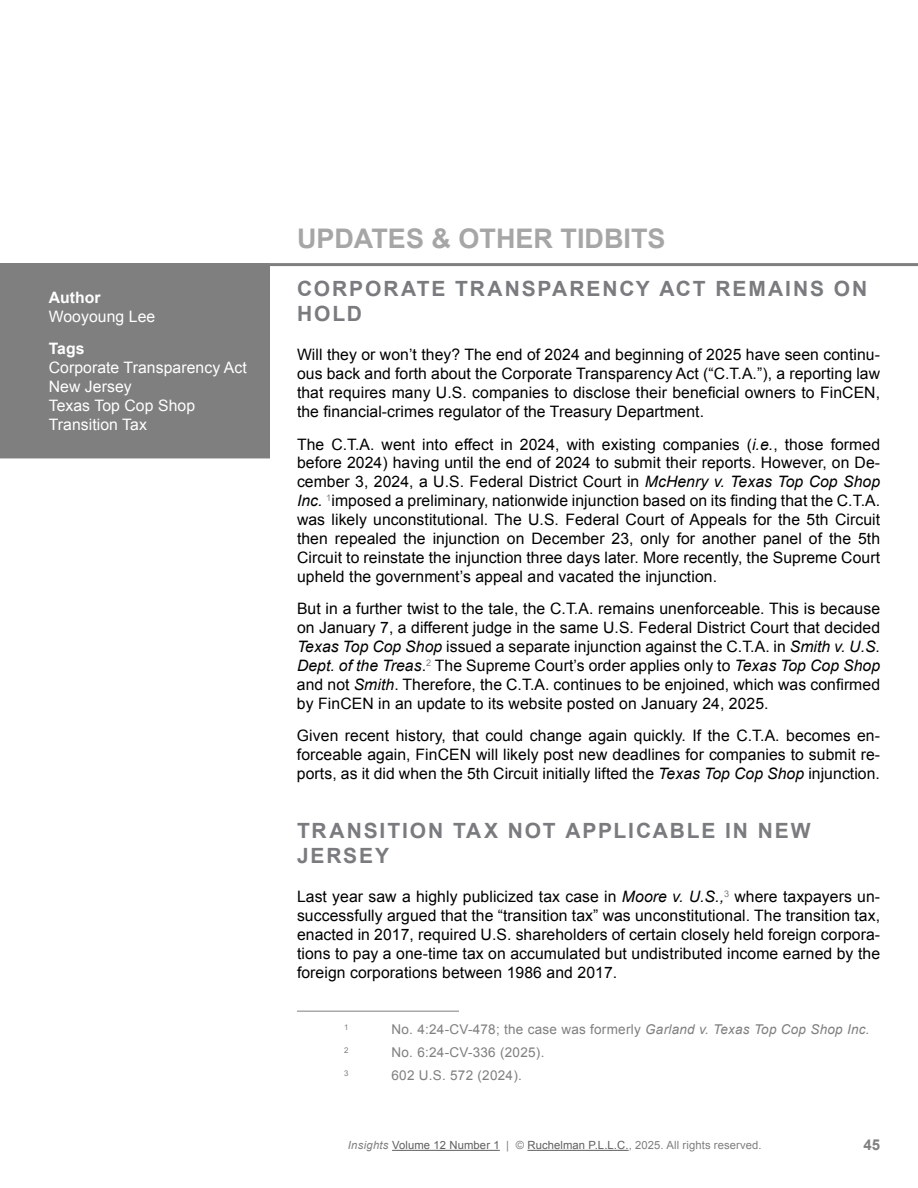
<style>
.page{position:relative;width:918px;height:1188px;background:#fff}
.page>*{position:absolute;margin:0;border:0;box-sizing:border-box;transform-origin:0 0}
.t1{font:700 27px "Arial";color:#a6a6a6}
.t2{font:700 21px/25.2px "Arial";letter-spacing:.09em;color:#797b7e}
.t3{font:15.75px/18.9px "Arial";letter-spacing:.005em;color:#000;text-align:justify}
.t4{font:15.75px/18.9px "Arial";letter-spacing:.005em;color:#fff}
.t5{font:700 15.75px "Arial";letter-spacing:.005em;color:#fff}
.t6{font:700 15px "Arial";color:#7f7f7f}
.t7{font:13.5px "Arial";letter-spacing:.02em;color:#7f7f7f}
.t8{font:11.25px "Arial";letter-spacing:.01em;color:#5f5f5f}
.t9{font:7.8px "Arial";color:#7f7f7f}
.s1{font-style:italic}
.s2{font-style:italic;color:#7f7f7f}
.s3{color:#7f7f7f}
</style>
<div class="page">
<hr style="left:392px;top:1150px;width:108px;height:1px;background:#5f5f5f">
<hr style="left:527px;top:1150px;width:102px;height:1px;background:#5f5f5f">
<div style="left:0;top:266px;width:270px;height:192px;background:#7f7f7f"></div>
<hr style="left:0;top:263px;width:918px;height:3px;background:#7f7f7f">
<hr style="left:297px;top:1011px;width:162px;height:1px;background:#7f7f7f">
<p class="t5" style="left:49px;top:287px;width:54px">Author</p>
<p class="t4" style="left:49px;top:307px;width:108px">Wooyoung Lee</p>
<p class="t5" style="left:49px;top:338px;width:37px">Tags</p>
<p class="t4" style="left:49px;top:358px;width:200px">Corporate Transparency Act<br>New Jersey<br>Texas Top Cop Shop<br>Transition Tax</p>
<h1 class="t1" style="left:297px;top:221px;width:370px">UPDATES &amp; OTHER TIDBITS</h1>
<h2 class="t2" style="left:297px;top:277px;width:572px">CORPORATE TRANSPARENCY ACT REMAINS ON<br>HOLD</h2>
<p class="t3" style="left:297px;top:346px;width:585px">Will they or won’t they? The end of 2024 and beginning of 2025 have seen continu&shy;ous back and forth about the Corporate Transparency Act (“C.T.A.”), a reporting law that requires many U.S. companies to disclose their beneficial owners to FinCEN, the financial-crimes regulator of the Treasury Department.</p>
<p class="t3" style="left:297px;top:435px;width:585px">The C.T.A. went into effect in 2024, with existing companies (<span class="s1">i.e.</span>, those formed before 2024) having until the end of 2024 to submit their reports. However, on De&shy;cember 3, 2024, a U.S. Federal District Court in <span class="s1">McHenry v. Texas Top Cop Shop Inc.</span> <sup>1</sup>imposed a preliminary, nationwide injunction based on its finding that the C.T.A. was likely unconstitutional. The U.S. Federal Court of Appeals for the 5th Circuit then repealed the injunction on December 23, only for another panel of the 5th Circuit to reinstate the injunction three days later. More recently, the Supreme Court upheld the government’s appeal and vacated the injunction.</p>
<p class="t3" style="left:297px;top:599px;width:585px">But in a further twist to the tale, the C.T.A. remains unenforceable. This is because on January 7, a different judge in the same U.S. Federal District Court that decided <span class="s1">Texas Top Cop Shop</span> issued a separate injunction against the C.T.A. in <span class="s1">Smith v. U.S.<br>Dept. of the Treas</span>.<sup>2</sup> The Supreme Court’s order applies only to <span class="s1">Texas Top Cop Shop </span>and not <span class="s1">Smith</span>. Therefore, the C.T.A. continues to be enjoined, which was confirmed by FinCEN in an update to its website posted on January 24, 2025.</p>
<p class="t3" style="left:297px;top:726px;width:585px">Given recent history, that could change again quickly. If the C.T.A. becomes en&shy;forceable again, FinCEN will likely post new deadlines for companies to submit re&shy;ports, as it did when the 5th Circuit initially lifted the <span class="s1">Texas Top Cop Shop</span> injunction.</p>
<h2 class="t2" style="left:297px;top:819px;width:515px">TRANSITION TAX NOT APPLICABLE IN NEW<br>JERSEY</h2>
<p class="t3" style="left:297px;top:887px;width:585px">Last year saw a highly publicized tax case in <span class="s1">Moore v. U.S.,</span><sup>3</sup> where taxpayers un&shy;successfully argued that the “transition tax” was unconstitutional. The transition tax, enacted in 2017, required U.S. shareholders of certain closely held foreign corpora&shy;tions to pay a one-time tax on accumulated but undistributed income earned by the foreign corporations between 1986 and 2017.</p>
<p class="t9" style="left:344px;top:1022px;width:6px">1</p>
<p class="t7" style="left:391px;top:1021px;width:480px">No. 4:24-CV-478; the case was formerly <span class="s1">Garland v. Texas Top Cop Shop Inc.</span></p>
<p class="t9" style="left:344px;top:1045px;width:6px">2</p>
<p class="t7" style="left:391px;top:1043px;width:155px">No. 6:24-CV-336 (2025).</p>
<p class="t9" style="left:344px;top:1068px;width:6px">3</p>
<p class="t7" style="left:391px;top:1066px;width:132px">602 U.S. 572 (2024).</p>
<p class="t8" style="left:348px;top:1138px;width:415px"><span class="s2">Insights</span> Volume 12 Number 1 <span class="s3">| ©</span> Ruchelman P.L.L.C.<span class="s3">, 2025. All rights reserved.</span></p>
<p class="t6" style="left:863px;top:1135px;width:18px">45</p>
</div>
